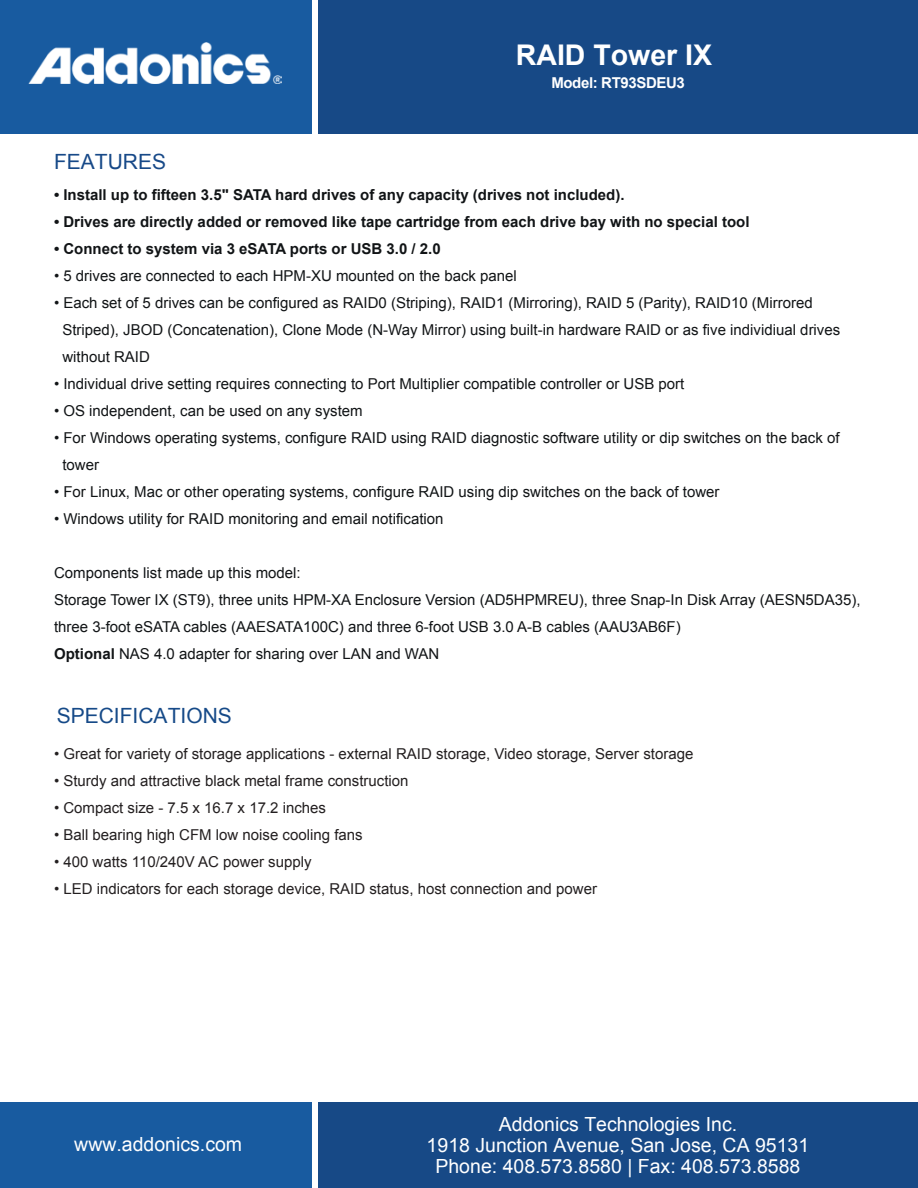
<style>
.page{position:relative;width:918px;height:1188px;background:#fff}
.page>*{position:absolute;margin:0;border:0;box-sizing:border-box;transform-origin:0 0}
.t1{font:700 28.5px "Arial";color:#fff}
.t2{font:21px "Arial";color:#164a88}
.t3{font:21px "Arial";color:#174988}
.t4{font:19.5px/21px "Arial";color:#fff;text-align:center}
.t5{font:15px/27px "Arial";color:#111416}
.t6{font:15px "Arial";color:#231f20}
.t7{font:700 15px "Arial";color:#111416}
.t8{font:700 15px "Arial";letter-spacing:-.025em;color:#fff}
.s1{font-weight:700}
</style>
<div class="page">
<div style="left:0;top:0;width:312px;height:134px;background:#185ba0"></div>
<div style="left:0;top:1102px;width:312px;height:86px;background:#185ba0"></div>
<div style="left:318px;top:1102px;width:600px;height:86px;background:#174986"></div>
<img style="left:28px;top:42px;width:253px;height:42px">
<div style="left:318px;top:0;width:600px;height:134px;background:#174986"></div>
<h2 class="t3" style="left:54px;top:148px;width:114px">FEATURES</h2>
<h1 class="t1" style="left:516px;top:35px;width:198px">RAID Tower IX</h1>
<p class="t8" style="left:551px;top:73px;width:135px">Model: RT93SDEU3</p>
<p class="t7" style="left:54px;top:184px;width:572px">• Install up to fifteen 3.5" SATA hard drives of any capacity (drives not included).</p>
<p class="t7" style="left:54px;top:211px;width:697px">• Drives are directly added or removed like tape cartridge from each drive bay with no special tool</p>
<p class="t7" style="left:54px;top:238px;width:388px">• Connect to system via 3 eSATA ports or USB 3.0 / 2.0</p>
<p class="t5" style="left:54px;top:262px;width:464px">• 5 drives are connected to each HPM-XU mounted on the back panel</p>
<p class="t5" style="left:62px;top:289px;width:779px;text-indent:-8px">• Each set of 5 drives can be configured as RAID0 (Striping), RAID1 (Mirroring), RAID 5 (Parity), RAID10 (Mirrored<br>Striped), JBOD (Concatenation), Clone Mode (N-Way Mirror) using built-in hardware RAID or as five individiual drives without RAID</p>
<p class="t5" style="left:54px;top:370px;width:632px">• Individual drive setting requires connecting to Port Multiplier compatible controller or USB port</p>
<p class="t5" style="left:54px;top:397px;width:310px">• OS independent, can be used on any system</p>
<p class="t5" style="left:62px;top:424px;width:779px;text-indent:-8px">• For Windows operating systems, configure RAID using RAID diagnostic software utility or dip switches on the back of tower</p>
<p class="t5" style="left:54px;top:478px;width:667px">• For Linux, Mac or other operating systems, configure RAID using dip switches on the back of tower</p>
<p class="t5" style="left:54px;top:505px;width:391px">• Windows utility for RAID monitoring and email notification</p>
<p class="t5" style="left:54px;top:559px;width:808px">Components list made up this model:<br>Storage Tower IX (ST9), three units HPM-XA Enclosure Version (AD5HPMREU), three Snap-In Disk Array (AESN5DA35), three 3-foot eSATA cables (AAESATA100C) and three 6-foot USB 3.0 A-B cables (AAU3AB6F)<br><span class="s1">Optional</span> NAS 4.0 adapter for sharing over LAN and WAN</p>
<h2 class="t2" style="left:57px;top:702px;width:177px">SPECIFICATIONS</h2>
<p class="t6" style="left:54px;top:744px;width:641px">• Great for variety of storage applications - external RAID storage, Video storage, Server storage</p>
<p class="t6" style="left:54px;top:771px;width:356px">• Sturdy and attractive black metal frame construction</p>
<p class="t6" style="left:54px;top:798px;width:274px">• Compact size - 7.5 x 16.7 x 17.2 inches</p>
<p class="t6" style="left:54px;top:825px;width:310px">• Ball bearing high CFM low noise cooling fans</p>
<p class="t6" style="left:54px;top:852px;width:259px">• 400 watts 110/240V AC power supply</p>
<p class="t6" style="left:54px;top:879px;width:544px">• LED indicators for each storage device, RAID status, host connection and power</p>
<h3 class="t4" style="left:74px;top:1133px;width:169px">www.addonics.com</h3>
<h3 class="t4" style="left:427px;top:1114px;width:384px">Addonics Technologies Inc.<br>1918 Junction Avenue, San Jose, CA 95131<br>Phone: 408.573.8580 | Fax: 408.573.8588</h3>
</div>
